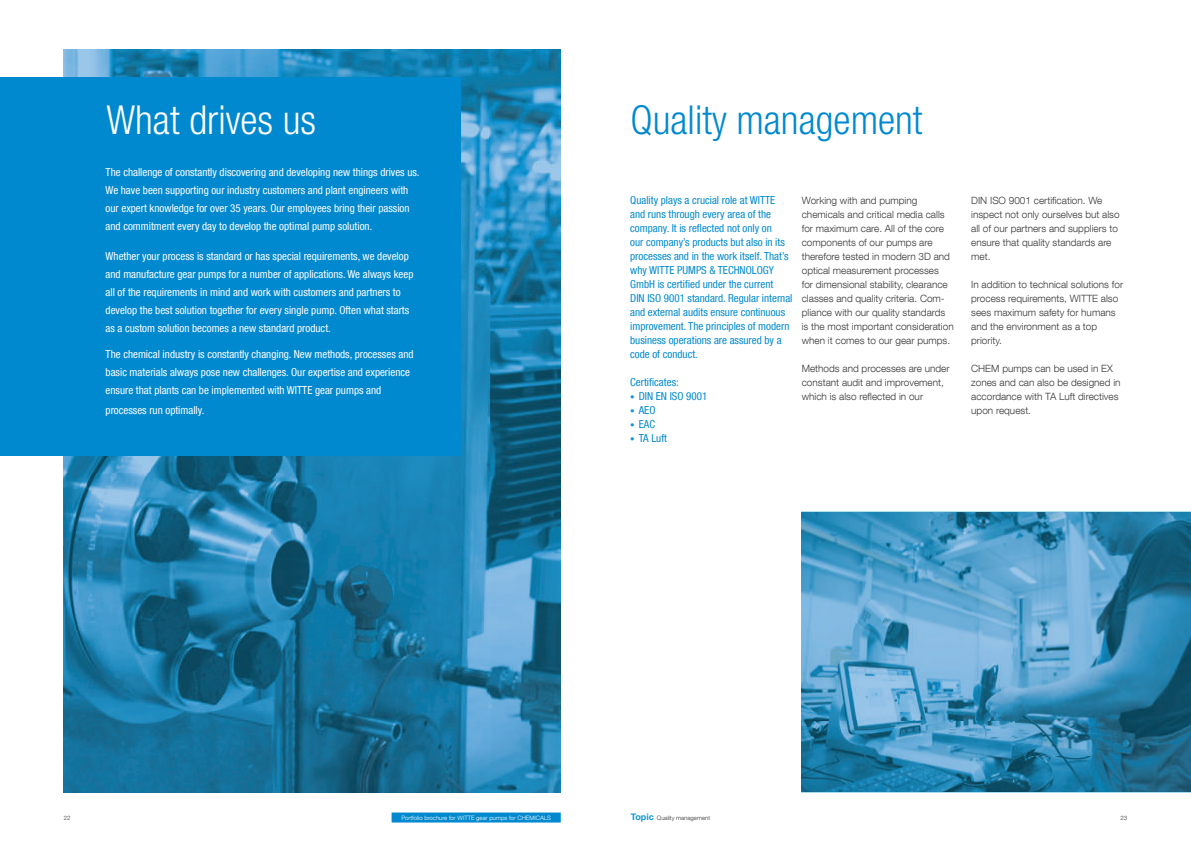
<style>
.page{position:relative;width:1191px;height:842px;background:#fff}
.page>*{position:absolute;margin:0;border:0;box-sizing:border-box;transform-origin:0 0}
.t1{font:300 condensed 40px "Helvetica Neue LT Com";color:#0089cf}
.t2{font:300 condensed 40px "Helvetica Neue LT Com";color:#fff}
.t3{font:condensed 11px/18px "Helvetica Neue LT Com";color:#fff}
.t4{font:condensed 11px/14px "Helvetica Neue LT Com";color:#0089cf}
.t5{font:300 10px/14px "Helvetica Neue LT Com";color:#383839}
.t6{font:300 6px "Helvetica Neue LT Com";color:#fff}
.t7{font:300 6px "Helvetica Neue LT Com";color:#383839}
.s1{font-weight:700;font-stretch:normal;font-size:9px;color:#0e98d7}
.s2{font-weight:700;font-size:9px;color:#0e98d7}
</style>
<div class="page">
<img style="left:63px;top:49px;width:497px;height:29px">
<img style="left:98px;top:792px;width:462px;height:1px">
<img style="left:64px;top:50px;width:496px;height:742px">
<img style="left:801px;top:512px;width:390px;height:280px">
<div style="left:0;top:78px;width:461px;height:378px;background:#0089cf"></div>
<div style="left:391px;top:812px;width:170px;height:10px;background:#0089cf"></div>
<h1 class="t2" style="left:106px;top:96px;width:211px">What drives us</h1>
<p class="t3" style="left:106px;top:163px;width:315px">The challenge of constantly discovering and developing new things drives us.<br>We have been supporting our industry customers and plant engineers with our expert knowledge for over 35 years. Our employees bring their passion and commitment every day to develop the optimal pump solution.</p>
<p class="t3" style="left:106px;top:247px;width:309px">Whether your process is standard or has special requirements, we develop and manufacture gear pumps for a number of applications. We always keep all of the requirements in mind and work with customers and partners to develop the best solution together for every single pump. Often what starts as a custom solution becomes a new standard product.</p>
<p class="t3" style="left:106px;top:345px;width:309px">The chemical industry is constantly changing. New methods, processes and basic materials always pose new challenges. Our expertise and experience ensure that plants can be implemented with WITTE gear pumps and</p>
<p class="t3" style="left:106px;top:401px;width:100px">processes run optimally.</p>
<h1 class="t1" style="left:630px;top:96px;width:293px">Quality management</h1>
<p class="t4" style="left:630px;top:193px;width:164px">Quality plays a crucial role at WITTE and runs through every area of the company. It is reflected not only on<br>our company’s products but also in its processes and in the work itself. That’s why WITTE PUMPS &amp; TECHNOLOGY GmbH is certified under the current<br>DIN ISO 9001 standard. Regular internal and external audits ensure continuous improvement. The principles of modern business operations are assured by a code of conduct.</p>
<p class="t4" style="left:630px;top:375px;width:50px">Certificates:</p>
<p class="t4" style="left:630px;top:389px;width:79px"><span class="s1">•</span> DIN EN ISO 9001</p>
<p class="t4" style="left:630px;top:403px;width:27px"><span class="s1">•</span> AEO</p>
<p class="t4" style="left:630px;top:417px;width:26px"><span class="s1">•</span> EAC</p>
<p class="t4" style="left:630px;top:431px;width:38px"><span class="s1">•</span> TA Luft</p>
<p class="t5" style="left:801px;top:193px;width:153px">Working with and pumping chemicals and critical media calls for maximum care. All of the core components of our pumps are therefore tested in modern 3D and optical measurement processes<br>for dimensional stability, clearance classes and quality criteria. Com&shy;pliance with our quality standards is the most important consideration when it comes to our gear pumps.</p>
<p class="t5" style="left:801px;top:361px;width:149px">Methods and processes are under constant audit and improvement, which is also reflected in our</p>
<p class="t5" style="left:971px;top:193px;width:150px">DIN ISO 9001 certification. We inspect not only ourselves but also all of our partners and suppliers to ensure that quality standards are met.</p>
<p class="t5" style="left:971px;top:277px;width:153px">In addition to technical solutions for process requirements, WITTE also sees maximum safety for humans and the environment as a top priority.</p>
<p class="t5" style="left:971px;top:361px;width:151px">CHEM pumps can be used in EX zones and can also be designed in accordance with TA Luft directives upon request.</p>
<p class="t7" style="left:631px;top:814px;width:81px"><span class="s2">Topic</span> Quality management</p>
<p class="t7" style="left:64px;top:814px;width:8px">22</p>
<p class="t6" style="left:401px;top:814px;width:151px">Portfolio brochure for WITTE gear pumps for CHEMICALS</p>
<p class="t7" style="left:1120px;top:814px;width:8px">23</p>
</div>
